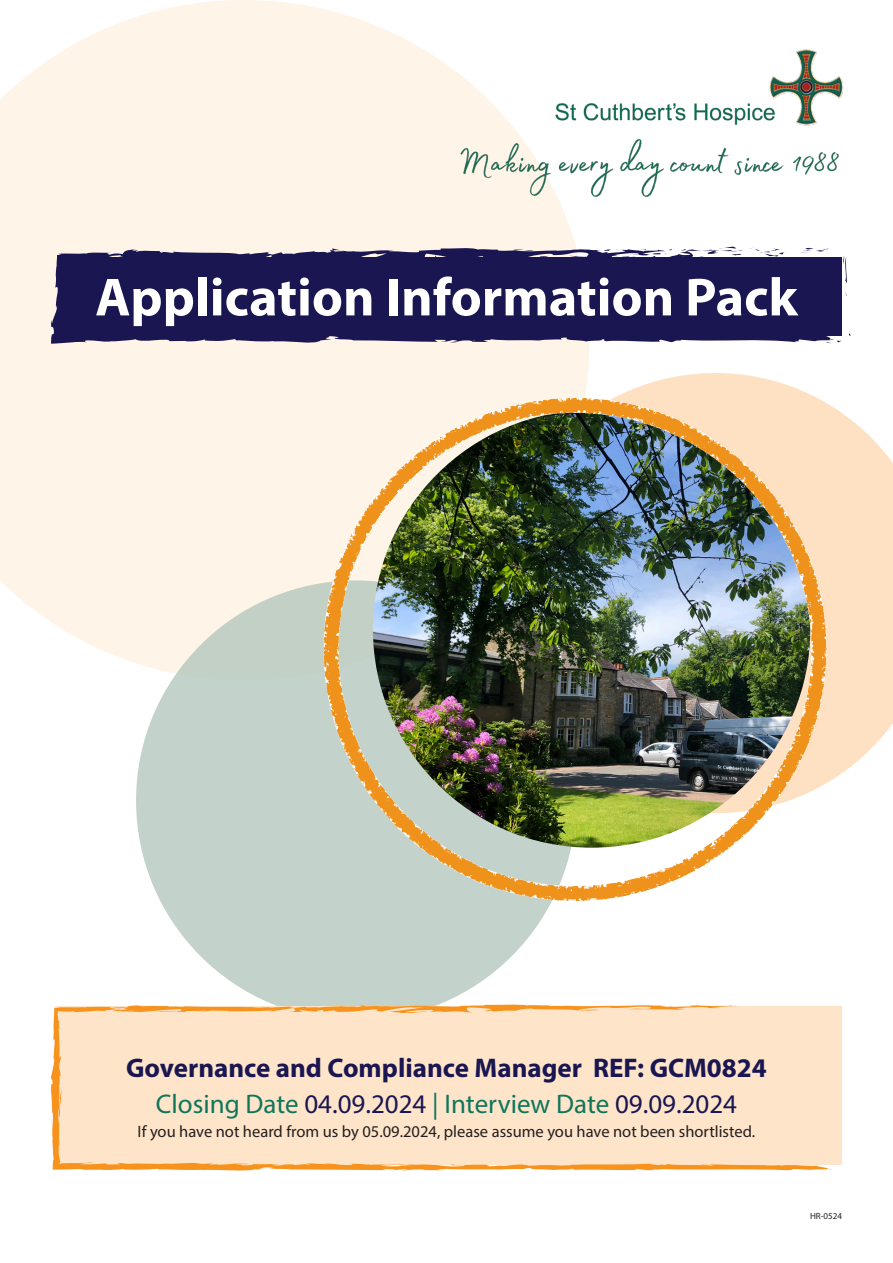
<style>
.page{position:relative;width:893px;height:1263px;background:#fff}
.page>*{position:absolute;margin:0;border:0;box-sizing:border-box;transform-origin:0 0}
.t1{font:700 54px "Myriad Pro";color:#fff}
.t2{font:27px "Myriad Pro";color:#0f755b}
.t3{font:700 27px "Myriad Pro";color:#191651}
.t4{font:16.5px "Myriad Pro";color:#231f20}
.t5{font:9px "Myriad Pro";color:#231f20}
.s1{color:#191651}
</style>
<div class="page">
<svg style="left:0;top:0;width:589px;height:674px;background:#fef5ea"></svg>
<div style="left:136px;top:580px;width:440px;height:440px;background:#c3d2cb;border-radius:50%"></div>
<svg style="left:495px;top:373px;width:302px;height:16px"></svg>
<svg style="left:843px;top:256px;width:4px;height:27px"></svg>
<svg style="left:51px;top:247px;width:784px;height:98px;background:#2e2a5f"></svg>
<svg style="left:105px;top:257px;width:14px;height:6px"></svg>
<svg style="left:597px;top:247px;width:189px;height:11px"></svg>
<svg style="left:513px;top:249px;width:42px;height:13px"></svg>
<svg style="left:331px;top:262px;width:15px;height:3px"></svg>
<svg style="left:121px;top:327px;width:8px;height:3px"></svg>
<svg style="left:185px;top:325px;width:9px;height:2px"></svg>
<img style="left:453px;top:41px;width:391px;height:160px">
<svg style="left:51px;top:1004px;width:783px;height:167px;background:#fde0c1"></svg>
<img style="left:299px;top:389px;width:594px;height:521px">
<p class="t1" style="left:95px;top:262px;width:704px">Application Information Pack</p>
<p class="t3" style="left:126px;top:1050px;width:642px">Governance and Compliance Manager REF: GCM0824</p>
<p class="t2" style="left:156px;top:1088px;width:583px">Closing Date <span class="s1">04.09.2024</span> | Interview Date <span class="s1">09.09.2024</span></p>
<p class="t4" style="left:138px;top:1122px;width:619px">If you have not heard from us by 05.09.2024, please assume you have not been shortlisted.</p>
<p class="t5" style="left:810px;top:1210px;width:33px">HR-0524</p>
</div>
